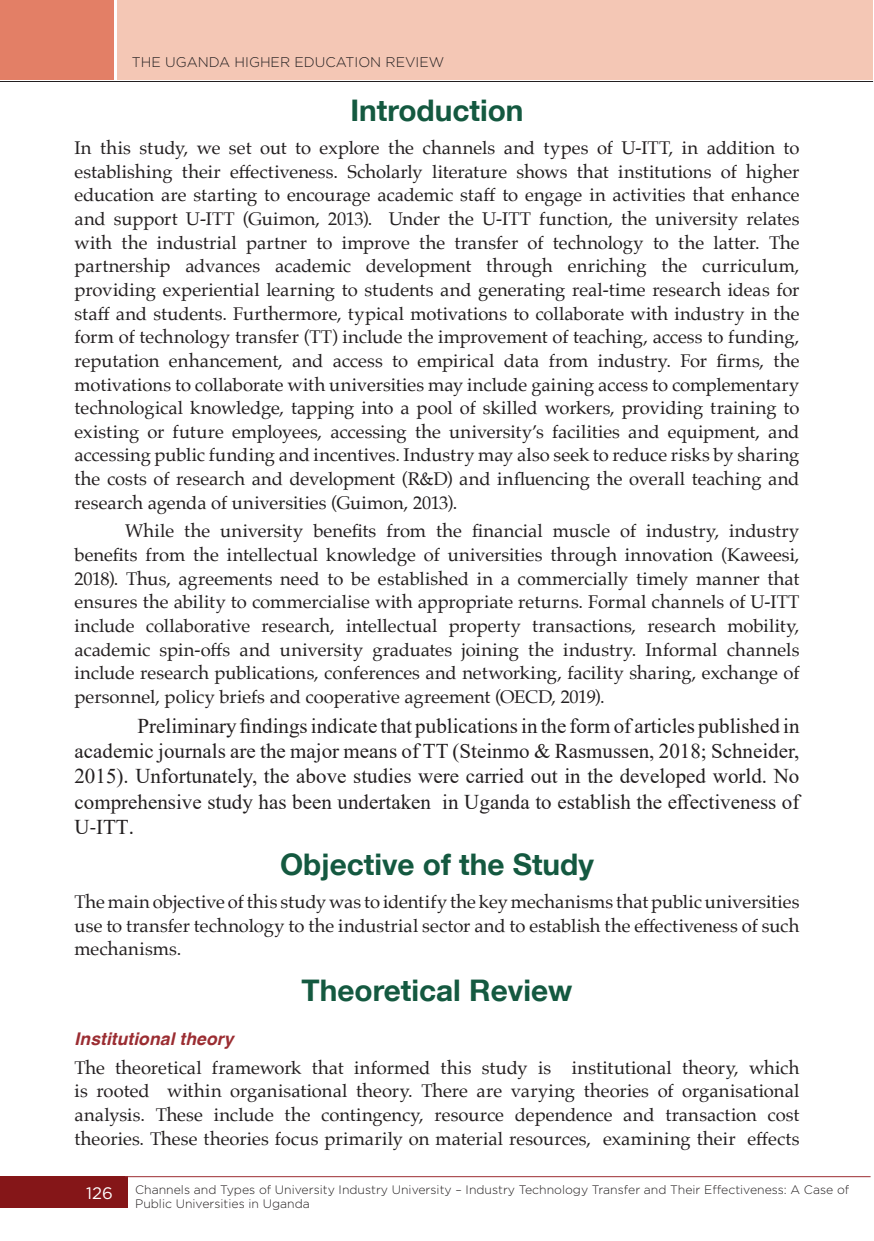
<style>
.page{position:relative;width:874px;height:1241px;background:#fff}
.page>*{position:absolute;margin:0;border:0;box-sizing:border-box;transform-origin:0 0}
.Intro_Head{font:700 29.75px "ABB Neue Helvetica";color:#145940}
.t1{font:21px/25.2px "Times New Roman";color:#231f20;text-align:justify}
.Bodytext{font:18.38px/23.6px "Palatino";color:#231f20;text-align:justify}
.Bodytext_2_parag{font:18.38px/23.6px "Palatino";letter-spacing:-.005em;color:#231f20;text-align:justify}
.Left_Head_black{font:italic 700 17.5px "Helvetica";letter-spacing:.005em;color:#9b2d32}
.t2{font:16.62px "Gotham";color:#fff}
.t3{font:300 14px "Gotham";color:#231f20}
.t4{font:300 12.25px/14.7px "Gotham";color:#231f20}
.s1{font-family:"Calibri"}
</style>
<div class="page">
<div style="left:117px;top:0;width:755px;height:79px;background:#f4c7b5"></div>
<div style="left:0;top:0;width:113px;height:79px;background:#e37f66"></div>
<hr style="left:0;top:81px;width:872px;height:1px;background:#231f20">
<div style="left:0;top:1176px;width:127px;height:31px;background:#851618"></div>
<hr style="left:125px;top:1176px;width:745px;height:1px;background:#9b2d32">
<p class="t3" style="left:132px;top:53px;width:314px">THE UGANDA HIGHER EDUCATION REVIEW</p>
<p class="Intro_Head" style="left:350px;top:91px;width:174px">Introduction</p>
<p class="Bodytext" style="left:74px;top:136px;width:726px">In this study, we set out to explore the channels and types of U-ITT, in addition to establishing their effectiveness. Scholarly literature shows that institutions of higher education are starting to encourage academic staff to engage in activities that enhance and support U-ITT (Guimon, 2013). Under the U-ITT function, the university relates with the industrial partner to improve the transfer of technology to the latter. The partnership advances academic development through enriching the curriculum, providing experiential learning to students and generating real-time research ideas for staff and students. Furthermore, typical motivations to collaborate with industry in the form of technology transfer (TT) include the improvement of teaching, access to funding, reputation enhancement, and access to empirical data from industry. For firms, the motivations to collaborate with universities may include gaining access to complementary technological knowledge, tapping into a pool of skilled workers, providing training to existing or future employees, accessing the university’s facilities and equipment, and accessing public funding and incentives. Industry may also seek to reduce risks by sharing the costs of research and development (R&amp;D) and influencing the overall teaching and research agenda of universities (Guimon, 2013).</p>
<p class="Bodytext_2_parag" style="left:74px;top:519px;width:726px;text-indent:51px">While the university benefits from the financial muscle of industry, industry benefits from the intellectual knowledge of universities through innovation (Kaweesi, 2018). Thus, agreements need to be established in a commercially timely manner that ensures the ability to commercialise with appropriate returns. Formal channels of U-ITT include collaborative research, intellectual property transactions, research mobility, academic spin-offs and university graduates joining the industry. Informal channels include research publications, conferences and networking, facility sharing, exchange of personnel, policy briefs and cooperative agreement (OECD, 2019).</p>
<p class="t1" style="left:74px;top:712px;width:726px;text-indent:63px">Preliminary findings indicate that publications in the form of articles published in academic journals are the major means of TT (Steinmo &amp; Rasmussen, 2018; Schneider, 2015). Unfortunately, the above studies were carried out in the developed world. No comprehensive study has been undertaken in Uganda to establish the effectiveness of U<span class="s1">-</span>ITT<span class="s1">.</span></p>
<p class="Intro_Head" style="left:280px;top:845px;width:315px">Objective of the Study</p>
<p class="Bodytext" style="left:74px;top:889px;width:726px">The main objective of this study was to identify the key mechanisms that public universities use to transfer technology to the industrial sector and to establish the effectiveness of such mechanisms.</p>
<p class="Intro_Head" style="left:301px;top:971px;width:272px">Theoretical Review</p>
<p class="Left_Head_black" style="left:74px;top:1024px;width:161px">Institutional theory</p>
<p class="Bodytext" style="left:74px;top:1055px;width:726px">The theoretical framework that informed this study is institutional theory, which is rooted within organisational theory. There are varying theories of organisational analysis. These include the contingency, resource dependence and transaction cost theories. These theories focus primarily on material resources, examining their effects</p>
<p class="t2" style="left:86px;top:1182px;width:28px">126</p>
<p class="t4" style="left:135px;top:1181px;width:715px">Channels and Types of University Industry University – Industry Technology Transfer and Their Effectiveness: A Case of<br>Public Universities in Uganda</p>
</div>
